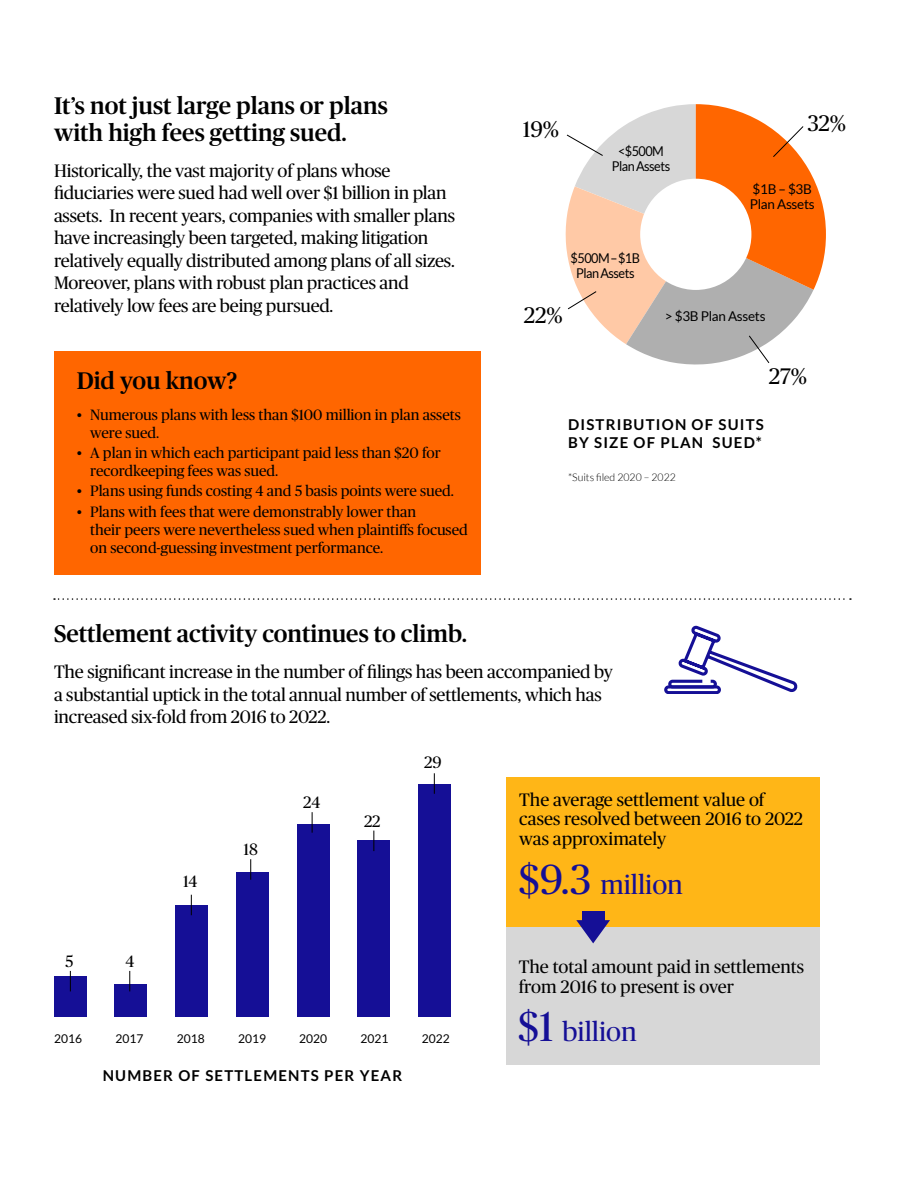
<style>
.page{position:relative;width:918px;height:1188px;background:#fff}
.page>*{position:absolute;margin:0;border:0;box-sizing:border-box;transform-origin:0 0}
.Body{font:27px "Chubb Publico";color:#150f96}
.H1_Category{font:500 24px/27px "Chubb Publico";color:#000}
.t1{font:22.5px "Chubb Publico";color:#000}
.Body-2{font:18px/22.5px "Chubb Publico";letter-spacing:-.01em;color:#000}
.t2{font:16.5px "Chubb Publico";color:#000}
.t3{font:15px/18px "Chubb Publico";color:#000}
.Chart_Head{font:700 15px/18px "Lato";letter-spacing:.08em;color:#000}
.t4{font:13.5px/15px "Lato";letter-spacing:-.04em;color:#000;text-align:center;scale:.94 1}
.t5{font:13.5px/15px "Lato";letter-spacing:-.02em;color:#000}
.t6{font:12px "Lato";color:#000}
.Disclaimer{font:300 10.5px "Lato";color:#000}
.s1{font-size:42px}
</style>
<div class="page">
<div style="left:54px;top:351px;width:427px;height:224px;background:#f60"></div>
<svg style="left:565px;top:104px;width:261px;height:261px"></svg>
<svg style="left:54px;top:598px;width:797px;height:2px"></svg>
<svg style="left:677px;top:626px;width:120px;height:66px"></svg>
<div style="left:664px;top:685px;width:57px;height:9px;border:3px solid #150f96;border-radius:3px"></div>
<div style="left:668px;top:680px;width:49px;height:8px;border:3px solid #150f96;border-radius:3px"></div>
<div style="left:54px;top:977px;width:32px;height:40px;background:#150f96"></div>
<div style="left:115px;top:984px;width:32px;height:33px;background:#150f96"></div>
<div style="left:176px;top:905px;width:32px;height:112px;background:#150f96"></div>
<div style="left:236px;top:872px;width:32px;height:145px;background:#150f96"></div>
<div style="left:297px;top:824px;width:32px;height:193px;background:#150f96"></div>
<div style="left:358px;top:840px;width:32px;height:177px;background:#150f96"></div>
<div style="left:419px;top:784px;width:32px;height:233px;background:#150f96"></div>
<svg style="left:312px;top:812px;width:1px;height:21px"></svg>
<svg style="left:374px;top:831px;width:1px;height:20px"></svg>
<svg style="left:434px;top:773px;width:1px;height:21px"></svg>
<svg style="left:250px;top:859px;width:1px;height:21px"></svg>
<svg style="left:191px;top:895px;width:1px;height:20px"></svg>
<svg style="left:130px;top:971px;width:1px;height:20px"></svg>
<svg style="left:70px;top:971px;width:1px;height:20px"></svg>
<div style="left:507px;top:927px;width:313px;height:138px;background:#d7d7d7"></div>
<div style="left:507px;top:778px;width:313px;height:149px;background:#ffb617"></div>
<svg style="left:576px;top:920px;width:34px;height:23px"></svg>
<div style="left:582px;top:911px;width:22px;height:11px;background:#150f96"></div>
<h1 class="H1_Category" style="left:54px;top:90px;width:335px">It’s not just large plans or plans with high fees getting sued.</h1>
<p class="Body-2" style="left:54px;top:158px;width:403px">Historically, the vast majority of plans whose fiduciaries were sued had well over $1 billion in plan assets. In recent years, companies with smaller plans have increasingly been targeted, making litigation relatively equally distributed among plans of all sizes.<br>Moreover, plans with robust plan practices and relatively low fees are being pursued.</p>
<h1 class="H1_Category" style="left:77px;top:365px;width:162px">Did you know?</h1>
<p class="t3" style="left:90px;top:405px;width:372px;text-indent:-14px">• Numerous plans with less than $100 million in plan assets were sued.</p>
<p class="t3" style="left:90px;top:443px;width:352px;text-indent:-14px">• A plan in which each participant paid less than $20 for recordkeeping fees was sued.</p>
<p class="t3" style="left:77px;top:481px;width:379px">• Plans using funds costing 4 and 5 basis points were sued.</p>
<p class="t3" style="left:90px;top:502px;width:379px;text-indent:-14px">• Plans with fees that were demonstrably lower than<br>their peers were nevertheless sued when plaintiffs focused on second-guessing investment performance.</p>
<p class="t1" style="left:523px;top:113px;width:38px">19%</p>
<p class="t4" style="left:612px;top:143px;width:64px">&lt;$500M<br>Plan Assets</p>
<p class="t1" style="left:808px;top:108px;width:40px">32%</p>
<p class="t5" style="left:750px;top:181px;width:66px">$1B – $3B<br>Plan Assets</p>
<p class="t4" style="left:571px;top:250px;width:75px">$500M – $1B<br>Plan Assets</p>
<p class="t1" style="left:524px;top:299px;width:40px">22%</p>
<p class="t5" style="left:665px;top:308px;width:102px">&gt; $3B Plan Assets</p>
<p class="t1" style="left:769px;top:361px;width:40px">27%</p>
<h1 class="Chart_Head" style="left:568px;top:416px;width:197px">DISTRIBUTION OF SUITS<br>BY SIZE OF PLAN SUED*</h1>
<p class="Disclaimer" style="left:568px;top:471px;width:109px">*Suits filed 2020 – 2022</p>
<h1 class="H1_Category" style="left:54px;top:619px;width:415px">Settlement activity continues to climb.</h1>
<p class="Body-2" style="left:54px;top:660px;width:560px">The significant increase in the number of filings has been accompanied by a substantial uptick in the total annual number of settlements, which has increased six-fold from 2016 to 2022.</p>
<p class="t2" style="left:65px;top:950px;width:10px">5</p>
<p class="t2" style="left:125px;top:950px;width:10px">4</p>
<p class="t2" style="left:183px;top:869px;width:16px">14</p>
<p class="t2" style="left:244px;top:838px;width:16px">18</p>
<p class="t2" style="left:303px;top:790px;width:19px">24</p>
<p class="t2" style="left:364px;top:809px;width:18px">22</p>
<p class="t2" style="left:424px;top:751px;width:19px">29</p>
<p class="t6" style="left:54px;top:1032px;width:29px">2016</p>
<p class="t6" style="left:115px;top:1032px;width:29px">2017</p>
<p class="t6" style="left:177px;top:1032px;width:29px">2018</p>
<p class="t6" style="left:238px;top:1032px;width:29px">2019</p>
<p class="t6" style="left:299px;top:1032px;width:29px">2020</p>
<p class="t6" style="left:361px;top:1032px;width:29px">2021</p>
<p class="t6" style="left:422px;top:1032px;width:29px">2022</p>
<h1 class="Chart_Head" style="left:103px;top:1066px;width:301px">NUMBER OF SETTLEMENTS PER YEAR</h1>
<p class="Body-2" style="left:519px;top:789px;width:285px;line-height:19.5px">The average settlement value of cases resolved between 2016 to 2022 was approximately</p>
<p class="Body" style="left:519px;top:866px;width:165px"><span class="s1">$9.3</span> million</p>
<p class="Body-2" style="left:519px;top:956px;width:287px;line-height:19.5px">The total amount paid in settlements from 2016 to present is over</p>
<p class="Body" style="left:518px;top:1013px;width:120px"><span class="s1">$1</span> billion</p>
</div>
